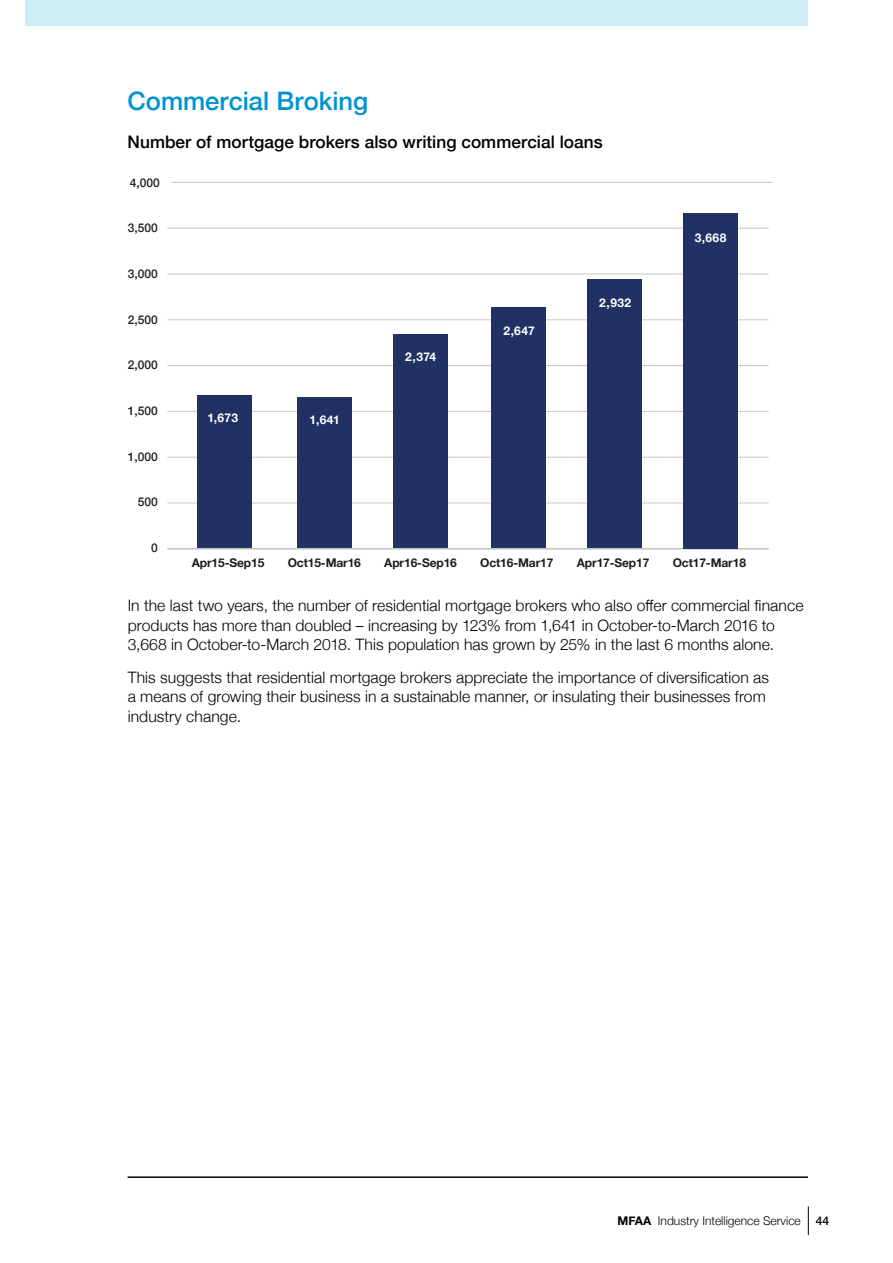
<style>
.page{position:relative;width:893px;height:1263px;background:#fff}
.page>*{position:absolute;margin:0;border:0;box-sizing:border-box;transform-origin:0 0}
.t1{font:500 25.5px "Helvetica Neue";color:#0093d0}
.t2{font:500 17.25px "Helvetica Neue";color:#000}
.t3{font:300 15.75px/19.5px "Helvetica Neue";letter-spacing:.005em;color:#000}
.t4{font:700 12px "Helvetica Neue";letter-spacing:-.01em;color:#1d1d1c}
.t5{font:500 12px "Helvetica Neue";color:#1d1d1c}
.t6{font:300 12px "Helvetica Neue";color:#000}
.t7{font:700 12px "Helvetica Neue";letter-spacing:.03em;color:#fff}
.s1{font-weight:700}
.s2{font-weight:500}
</style>
<div class="page">
<svg style="left:808px;top:1206px;width:1px;height:29px"></svg>
<hr style="left:128px;top:1176px;width:680px;height:2px;background:#000">
<div style="left:26px;top:0;width:782px;height:26px;background:#ceecf6"></div>
<hr style="left:167px;top:411px;width:602px;height:1px;background:#c7c7c6">
<hr style="left:167px;top:365px;width:602px;height:1px;background:#c7c7c6">
<hr style="left:167px;top:274px;width:602px;height:1px;background:#c7c7c6">
<hr style="left:167px;top:319px;width:602px;height:1px;background:#c7c7c6">
<hr style="left:167px;top:457px;width:602px;height:1px;background:#c7c7c6">
<hr style="left:167px;top:503px;width:602px;height:1px;background:#c7c7c6">
<hr style="left:167px;top:228px;width:602px;height:1px;background:#c7c7c6">
<hr style="left:171px;top:182px;width:602px;height:1px;background:#c7c7c6">
<div style="left:198px;top:395px;width:54px;height:154px;background:#213164"></div>
<div style="left:297px;top:397px;width:54px;height:152px;background:#213164"></div>
<div style="left:394px;top:334px;width:54px;height:215px;background:#213164"></div>
<div style="left:491px;top:307px;width:54px;height:242px;background:#213164"></div>
<div style="left:588px;top:280px;width:54px;height:269px;background:#213164"></div>
<hr style="left:167px;top:548px;width:602px;height:2px;background:#c7c7c6">
<div style="left:684px;top:214px;width:54px;height:335px;background:#213164"></div>
<h1 class="t1" style="left:128px;top:80px;width:242px">Commercial Broking</h1>
<p class="t2" style="left:128px;top:128px;width:477px">Number of mortgage brokers also writing commercial loans</p>
<p class="t4" style="left:173px;top:134px;width:343px">Number of mortgage brokers also writing commercial loans</p>
<p class="t5" style="left:130px;top:173px;width:32px">4,000</p>
<p class="t5" style="left:128px;top:218px;width:32px">3,500</p>
<p class="t5" style="left:128px;top:264px;width:32px">3,000</p>
<p class="t5" style="left:128px;top:310px;width:32px">2,500</p>
<p class="t5" style="left:128px;top:355px;width:32px">2,000</p>
<p class="t5" style="left:128px;top:401px;width:32px">1,500</p>
<p class="t5" style="left:128px;top:447px;width:32px">1,000</p>
<p class="t5" style="left:138px;top:492px;width:22px">500</p>
<p class="t5" style="left:151px;top:538px;width:8px">0</p>
<p class="t7" style="left:207px;top:408px;width:32px">1,673</p>
<p class="t7" style="left:309px;top:410px;width:32px">1,641</p>
<p class="t7" style="left:405px;top:347px;width:32px">2,374</p>
<p class="t7" style="left:503px;top:321px;width:33px">2,647</p>
<p class="t7" style="left:599px;top:293px;width:33px">2,932</p>
<p class="t7" style="left:695px;top:228px;width:33px">3,668</p>
<p class="t4" style="left:192px;top:554px;width:74px">Apr15-Sep15</p>
<p class="t4" style="left:288px;top:554px;width:75px">Oct15-Mar16</p>
<p class="t4" style="left:384px;top:554px;width:74px">Apr16-Sep16</p>
<p class="t4" style="left:480px;top:554px;width:75px">Oct16-Mar17</p>
<p class="t4" style="left:577px;top:554px;width:74px">Apr17-Sep17</p>
<p class="t4" style="left:673px;top:554px;width:75px">Oct17-Mar18</p>
<p class="t3" style="left:128px;top:595px;width:677px">In the last two years, the number of residential mortgage brokers who also offer commercial finance products has more than doubled – increasing by 123% from 1,641 in October-to-March 2016 to<br>3,668 in October-to-March 2018. This population has grown by 25% in the last 6 months alone.</p>
<p class="t3" style="left:128px;top:666px;width:643px">This suggests that residential mortgage brokers appreciate the importance of diversification as a means of growing their business in a sustainable manner, or insulating their businesses from industry change.</p>
<p class="t6" style="left:617px;top:1211px;width:213px"><span class="s1">MFAA</span> Industry Intelligence Service <span class="s2">44</span></p>
</div>
